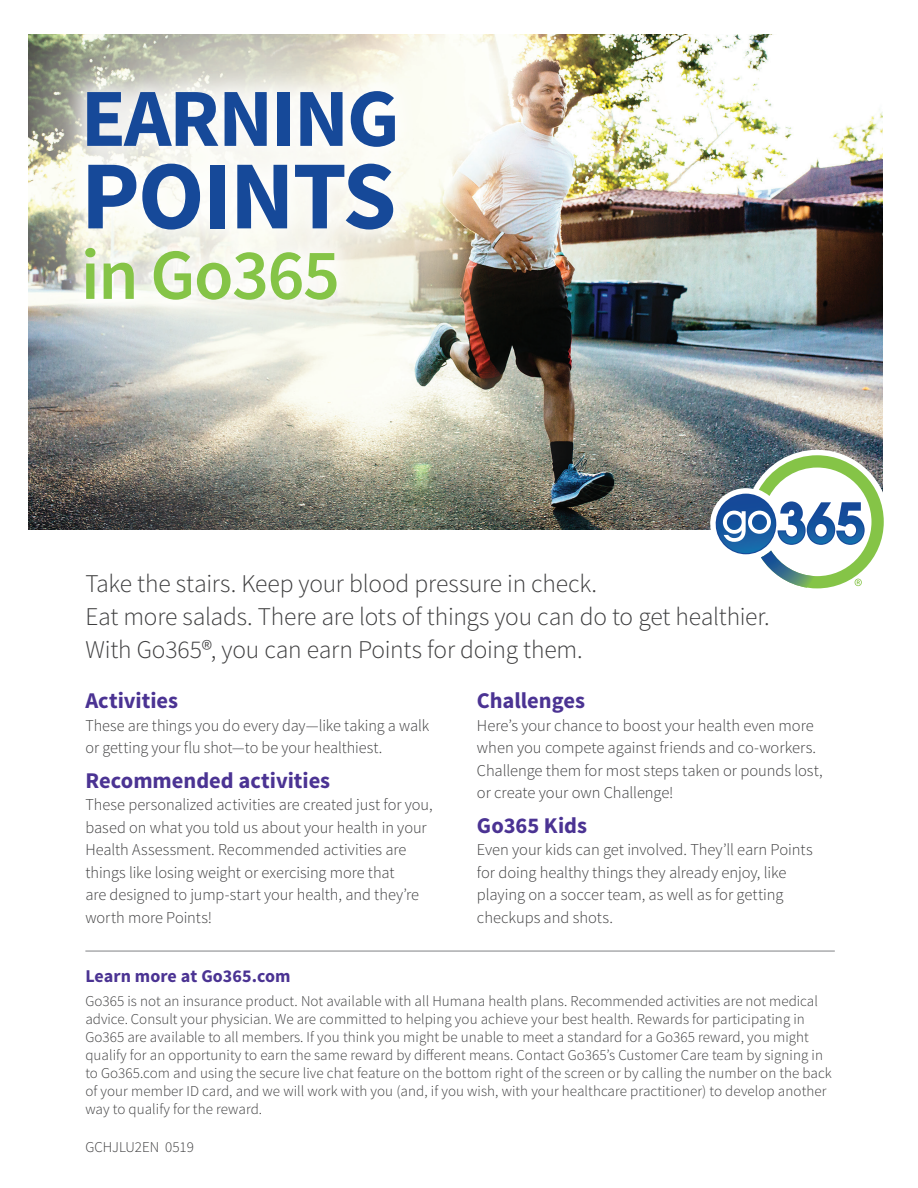
<style>
.page{position:relative;width:918px;height:1188px;background:#fff}
.page>*{position:absolute;margin:0;border:0;box-sizing:border-box;transform-origin:0 0}
.t1{font:700 97.5px "Source Sans Pro";letter-spacing:-.02em;color:#164999}
.t2{font:700 82.5px "Source Sans Pro";letter-spacing:-.025em;color:#164999}
.t3{font:600 72px "Source Sans Pro";letter-spacing:-.02em;color:#85c447}
.t4{font:300 25.5px/33px "Source Sans Pro";letter-spacing:-.01em;color:#3e3e3f}
.t5{font:700 22.5px "Source Sans Pro";letter-spacing:-.005em;color:#4b3393}
.t6{font:700 18px "Source Sans Pro";letter-spacing:.005em;color:#4b3393}
.t7{font:300 16.5px/22.5px "Source Sans Pro";letter-spacing:-.005em;color:#3e3e3f}
.t8{font:300 15px/18px "Source Sans Pro";letter-spacing:.005em;color:#3e3e3f}
</style>
<div class="page">
<img style="left:29px;top:35px;width:853px;height:494px">
<div style="left:60px;top:65px;width:361px;height:260px;background:#fff;opacity:.79"></div>
<hr style="left:85px;top:951px;width:750px;height:1px;background:#808285">
<svg style="left:706px;top:450px;width:178px;height:139px"></svg>
<p class="t2" style="left:81px;top:66px;width:320px">EARNING</p>
<p class="t1" style="left:81px;top:133px;width:317px">POINTS</p>
<p class="t3" style="left:81px;top:228px;width:261px">in Go365</p>
<p class="t4" style="left:85px;top:568px;width:686px">Take the stairs. Keep your blood pressure in check.<br>Eat more salads. There are lots of things you can do to get healthier.<br>With Go365®, you can earn Points for doing them.</p>
<h3 class="t5" style="left:85px;top:686px;width:94px">Activities</h3>
<p class="t7" style="left:85px;top:714px;width:345px">These are things you do every day—like taking a walk or getting your flu shot—to be your healthiest.</p>
<h3 class="t5" style="left:85px;top:766px;width:246px">Recommended activities</h3>
<p class="t7" style="left:85px;top:793px;width:349px">These personalized activities are created just for you, based on what you told us about your health in your Health Assessment. Recommended activities are things like losing weight or exercising more that<br>are designed to jump-start your health, and they’re worth more Points!</p>
<h3 class="t5" style="left:477px;top:686px;width:110px">Challenges</h3>
<p class="t7" style="left:477px;top:714px;width:347px">Here’s your chance to boost your health even more when you compete against friends and co-workers.<br>Challenge them for most steps taken or pounds lost, or create your own Challenge!</p>
<h3 class="t5" style="left:477px;top:811px;width:111px">Go365 Kids</h3>
<p class="t7" style="left:477px;top:838px;width:337px">Even your kids can get involved. They’ll earn Points for doing healthy things they already enjoy, like playing on a soccer team, as well as for getting checkups and shots.</p>
<p class="t6" style="left:85px;top:965px;width:207px">Learn more at Go365.com</p>
<p class="t8" style="left:85px;top:992px;width:748px">Go365 is not an insurance product. Not available with all Humana health plans. Recommended activities are not medical advice. Consult your physician. We are committed to helping you achieve your best health. Rewards for participating in Go365 are available to all members. If you think you might be unable to meet a standard for a Go365 reward, you might qualify for an opportunity to earn the same reward by different means. Contact Go365’s Customer Care team by signing in to Go365.com and using the secure live chat feature on the bottom right of the screen or by calling the number on the back of your member ID card, and we will work with you (and, if you wish, with your healthcare practitioner) to develop another way to qualify for the reward.</p>
<p class="t8" style="left:85px;top:1138px;width:110px">GCHJLU2EN 0519</p>
</div>
